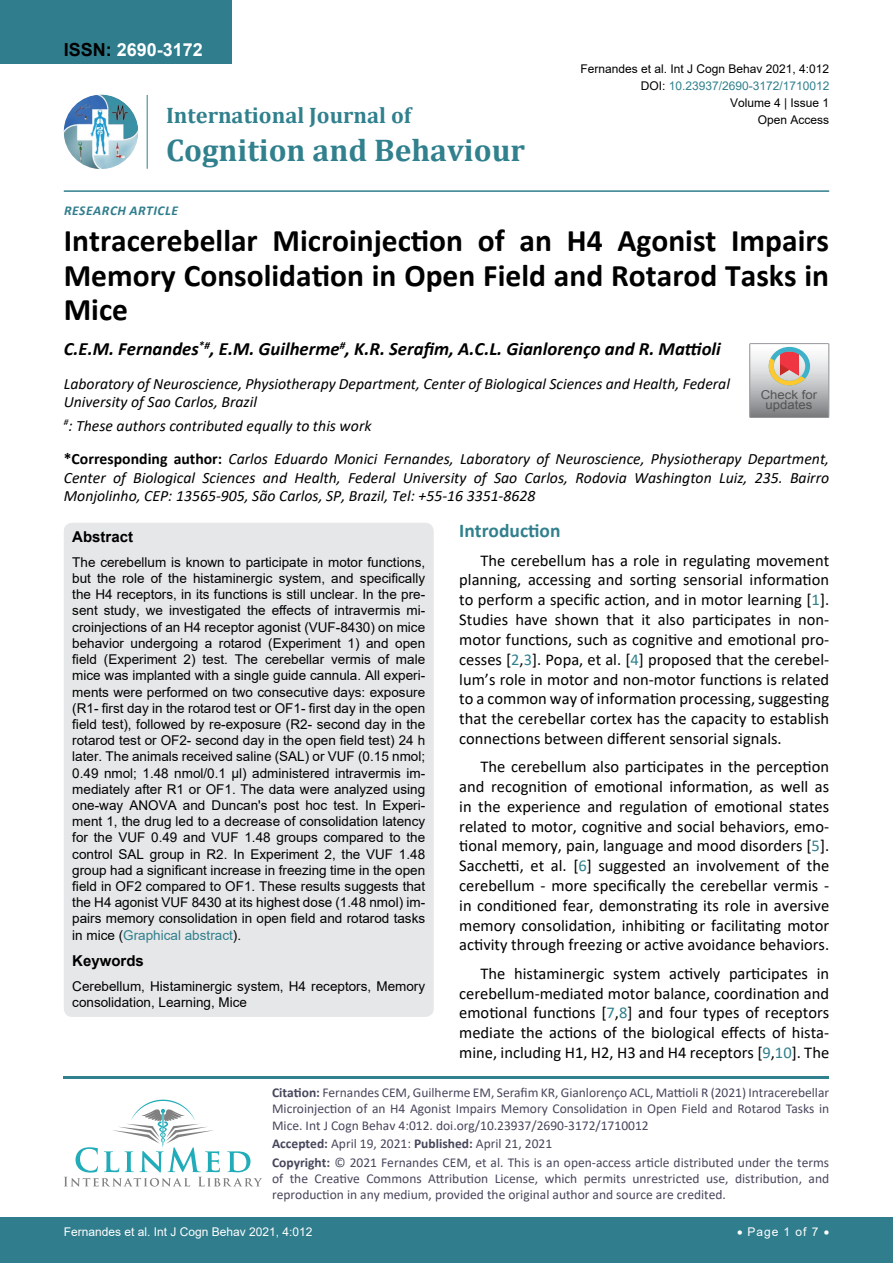
<style>
.page{position:relative;width:893px;height:1263px;background:#fff}
.page>*{position:absolute;margin:0;border:0;box-sizing:border-box;transform-origin:0 0}
.t1{font:700 31.5px/34.5px "Calibri";color:#000;text-align:justify}
.t2{font:700 31.5px "Cambria";color:#30808d}
.t3{font:700 22.5px "Cambria";color:#30808d}
.t4{font:700 19.5px "Calibri";color:#30808d}
.t5{font:italic 700 18.75px "Calibri";color:#000}
.t6{font:700 18px "Arial";color:#fff}
.t7{font:16.5px/19.8px "Calibri";color:#000;text-align:justify}
.t8{font:italic 15.75px/18.9px "Calibri";color:#000}
.t9{font:700 15px "Arial";color:#000}
.t10{font:13.5px/16.2px "Arial";color:#000;text-align:justify}
.t11{font:13.5px/16.2px "Calibri";color:#47475c}
.t12{font:italic 700 13.5px "Calibri";letter-spacing:.04em;color:#307d8d}
.t13{font:12.3px/10.5px "Arial";color:#535353;text-align:center;scale:1.08 1}
.t14{font:12px "Arial";color:#000}
.t15{font:12px "Arial";color:#fff}
.t16{font:12px "Arial";color:#30808d}
.s1{color:#000}
.s2{font-weight:700;font-style:normal}
.s3{color:#30808d}
.s4{font-weight:700}
</style>
<div class="page">
<img style="left:64px;top:95px;width:74px;height:74px;border-radius:37px">
<hr style="left:147px;top:95px;width:1px;height:74px;background:#307d8d">
<hr style="left:64px;top:190px;width:765px;height:2px;background:#307d8d">
<hr style="left:64px;top:1076px;width:765px;height:2px;background:#30808d">
<svg style="left:64px;top:1100px;width:198px;height:86px"></svg>
<div style="left:0;top:1217px;width:893px;height:46px;background:#307d8d"></div>
<div style="left:0;top:0;width:231px;height:64px;background:#307d8d"></div>
<div style="left:64px;top:523px;width:370px;height:494px;background:#e6e7e8;border-radius:9px"></div>
<div style="left:749px;top:343px;width:80px;height:75px;border:1px solid #939598"></div>
<svg style="left:750px;top:344px;width:79px;height:73px;background:#beb7b4"></svg>
<h3 class="t6" style="left:64px;top:37px;width:141px"><span class="s1">ISSN:</span> 2690-3172</h3>
<h2 class="t3" style="left:166px;top:100px;width:247px">International Journal of</h2>
<h1 class="t2" style="left:166px;top:128px;width:360px">Cognition and Behaviour</h1>
<p class="t12" style="left:64px;top:201px;width:115px">Research Ar ticl e</p>
<p class="t14" style="left:580px;top:60px;width:250px">Fernandes et al. Int J Cogn Behav 2021, 4:012</p>
<p class="t14" style="left:730px;top:95px;width:101px">Volume 4 | Issue 1</p>
<p class="t16" style="left:641px;top:77px;width:190px"><span class="s1">DOI:</span> 10.23937/2690-3172/1710012</p>
<p class="t14" style="left:758px;top:112px;width:73px">Open Access</p>
<h1 class="t1" style="left:64px;top:223px;width:767px">Intracerebellar Microinjection of an H4 Agonist Impairs Memory Consolidation in Open Field and Rotarod Tasks in Mice</h1>
<h3 class="t5" style="left:64px;top:336px;width:659px">C.E.M. Fernandes<sup>*#</sup>, E.M. Guilherme<sup>#</sup>, K.R. Serafim, A.C.L. Gianlorenço and R. Mattioli</h3>
<p class="t8" style="left:64px;top:373px;width:668px">Laboratory of Neuroscience, Physiotherapy Department, Center of Biological Sciences and Health, Federal<br>University of Sao Carlos, Brazil</p>
<p class="t8" style="left:64px;top:408px;width:767px;line-height:33px"><sup>#</sup>: These authors contributed equally to this work<br><span class="s2">*Corresponding author:</span> Carlos Eduardo Monici Fernandes, Laboratory of Neuroscience, Physiotherapy Department,</p>
<p class="t8" style="left:64px;top:467px;width:767px">Center of Biological Sciences and Health, Federal University of Sao Carlos, Rodovia Washington Luiz, 235. Bairro<br>Monjolinho, CEP: 13565-905, São Carlos, SP, Brazil, Tel: +55-16 3351-8628</p>
<p class="t9" style="left:72px;top:526px;width:62px">Abstract</p>
<p class="t10" style="left:72px;top:554px;width:354px">The cerebellum is known to participate in motor functions, but the role of the histaminergic system, and specifically the H4 receptors, in its functions is still unclear. In the pre&shy;sent study, we investigated the effects of intravermis mi&shy;croinjections of an H4 receptor agonist (VUF-8430) on mice behavior undergoing a rotarod (Experiment 1) and open field (Experiment 2) test. The cerebellar vermis of male mice was implanted with a single guide cannula. All experi&shy;ments were performed on two consecutive days: exposure (R1- first day in the rotarod test or OF1- first day in the open field test), followed by re-exposure (R2- second day in the rotarod test or OF2- second day in the open field test) 24 h later. The animals received saline (SAL) or VUF (0.15 nmol; 0.49 nmol; 1.48 nmol/0.1 μl) administered intravermis im&shy;mediately after R1 or OF1. The data were analyzed using one-way ANOVA and Duncan's post hoc test. In Experi&shy;ment 1, the drug led to a decrease of consolidation latency for the VUF 0.49 and VUF 1.48 groups compared to the control SAL group in R2. In Experiment 2, the VUF 1.48 group had a significant increase in freezing time in the open field in OF2 compared to OF1. These results suggests that the H4 agonist VUF 8430 at its highest dose (1.48 nmol) im&shy;pairs memory consolidation in open field and rotarod tasks in mice (<span class="s3">Graphical abstract</span>).</p>
<p class="t9" style="left:72px;top:950px;width:73px">Keywords</p>
<p class="t10" style="left:72px;top:978px;width:354px">Cerebellum, Histaminergic system, H4 receptors, Memory consolidation, Learning, Mice</p>
<p class="t13" style="left:761px;top:389px;width:54px">Check for updates</p>
<h3 class="t4" style="left:459px;top:517px;width:103px">Introduction</h3>
<p class="t7" style="left:459px;top:550px;width:371px;text-indent:21px">The cerebellum has a role in regulating movement planning, accessing and sorting sensorial information to perform a specific action, and in motor learning [<span class="s3">1</span>].<br>Studies have shown that it also participates in non&shy;motor functions, such as cognitive and emotional pro&shy;cesses [<span class="s3">2</span>,<span class="s3">3</span>]. Popa, et al. [<span class="s3">4</span>] proposed that the cerebel&shy;lum’s role in motor and non-motor functions is related to a common way of information processing, suggesting that the cerebellar cortex has the capacity to establish connections between different sensorial signals.</p>
<p class="t7" style="left:459px;top:756px;width:371px;text-indent:21px">The cerebellum also participates in the perception and recognition of emotional information, as well as in the experience and regulation of emotional states related to motor, cognitive and social behaviors, emo&shy;tional memory, pain, language and mood disorders [<span class="s3">5</span>].<br>Sacchetti, et al. [<span class="s3">6</span>] suggested an involvement of the cerebellum - more specifically the cerebellar vermis - in conditioned fear, demonstrating its role in aversive memory consolidation, inhibiting or facilitating motor activity through freezing or active avoidance behaviors.</p>
<p class="t7" style="left:459px;top:963px;width:371px;text-indent:21px">The histaminergic system actively participates in cerebellum-mediated motor balance, coordination and emotional functions [<span class="s3">7</span>,<span class="s3">8</span>] and four types of receptors mediate the actions of the biological effects of hista&shy;mine, including H1, H2, H3 and H4 receptors [<span class="s3">9</span>,<span class="s3">10</span>]. The</p>
<p class="t11" style="left:272px;top:1084px;width:559px;text-align:justify"><span class="s4">Citation:</span> Fernandes CEM, Guilherme EM, Serafim KR, Gianlorenço ACL, Mattioli R (2021) Intracerebellar Microinjection of an H4 Agonist Impairs Memory Consolidation in Open Field and Rotarod Tasks in Mice. Int J Cogn Behav 4:012. doi.org/10.23937/2690-3172/1710012</p>
<p class="t11" style="left:272px;top:1134px;width:559px;line-height:18.6px"><span class="s4">Accepted:</span> April 19, 2021: <span class="s4">Published:</span> April 21, 2021<br><span class="s4">Copyright:</span> © 2021 Fernandes CEM, et al. This is an open-access article distributed under the terms</p>
<p class="t11" style="left:272px;top:1170px;width:559px">of the Creative Commons Attribution License, which permits unrestricted use, distribution, and reproduction in any medium, provided the original author and source are credited.</p>
<p class="t15" style="left:64px;top:1223px;width:250px">Fernandes et al. Int J Cogn Behav 2021, 4:012</p>
<p class="t15" style="left:737px;top:1223px;width:94px">• Page 1 of 7 •</p>
</div>
